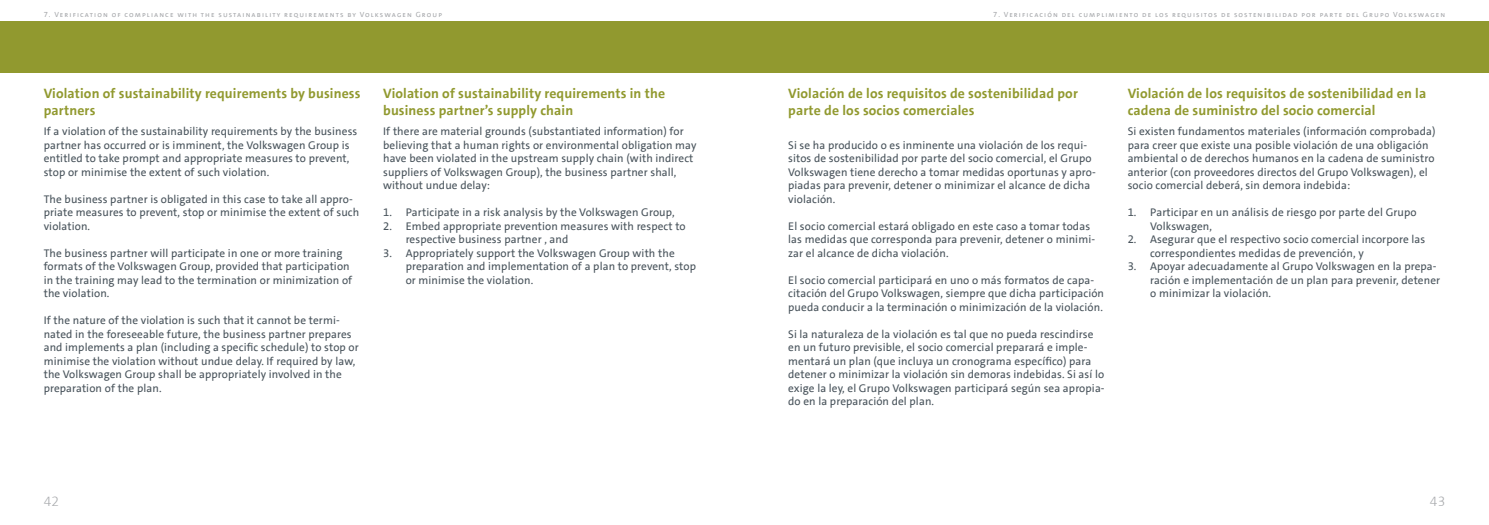
<style>
.page{position:relative;width:1489px;height:525px;background:#fff}
.page>*{position:absolute;margin:0;border:0;box-sizing:border-box;transform-origin:0 0}
.t1{font:700 13.75px/17.5px "VWAG The Sans";letter-spacing:.01em;color:#91992f}
.t2{font:300 13.75px "VWAG The Sans";color:#a7a9ac}
.t3{font:11.25px/13.5px "VWAG The Sans";letter-spacing:.01em;color:#48535b}
.t4{font:7.5px "VWAG The Sans";letter-spacing:.15em;color:#a7a9ac}
</style>
<div class="page">
<div style="left:0;top:22px;width:1488px;height:51px;background:#91992f"></div>
<p class="t4" style="left:44px;top:10px;width:400px">7. Verification of compliance with the sustainability requirements by Volkswagen Group</p>
<p class="t4" style="left:993px;top:10px;width:453px">7. Verificación del cumplimiento de los requisitos de sostenibilidad por parte del Grupo Volkswagen</p>
<p class="t1" style="left:44px;top:84px;width:318px">Violation of sustainability requirements by business partners</p>
<p class="t3" style="left:44px;top:125px;width:315px">If a violation of the sustainability requirements by the business partner has occurred or is imminent, the Volkswagen Group is entitled to take prompt and appropriate measures to prevent, stop or minimise the extent of such violation.</p>
<p class="t3" style="left:44px;top:192px;width:317px">The business partner is obligated in this case to take all appro&shy;priate measures to prevent, stop or minimise the extent of such violation.</p>
<p class="t3" style="left:44px;top:246px;width:310px">The business partner will participate in one or more training formats of the Volkswagen Group, provided that participation in the training may lead to the termination or minimization of the violation.</p>
<p class="t3" style="left:44px;top:314px;width:316px">If the nature of the violation is such that it cannot be termi&shy;nated in the foreseeable future, the business partner prepares and implements a plan (including a specific schedule) to stop or minimise the violation without undue delay. If required by law, the Volkswagen Group shall be appropriately involved in the preparation of the plan.</p>
<p class="t1" style="left:383px;top:84px;width:283px">Violation of sustainability requirements in the business partner’s supply chain</p>
<p class="t3" style="left:383px;top:125px;width:315px">If there are material grounds (substantiated information) for believing that a human rights or environmental obligation may have been violated in the upstream supply chain (with indirect suppliers of Volkswagen Group), the business partner shall, without undue delay:</p>
<p class="t3" style="left:383px;top:206px;width:293px">1. Participate in a risk analysis by the Volkswagen Group,</p>
<p class="t3" style="left:405px;top:219px;width:281px;text-indent:-22px">2. Embed appropriate prevention measures with respect to respective business partner , and</p>
<p class="t3" style="left:405px;top:246px;width:292px;text-indent:-22px">3. Appropriately support the Volkswagen Group with the preparation and implementation of a plan to prevent, stop or minimise the violation.</p>
<p class="t2" style="left:44px;top:495px;width:17px">42</p>
<p class="t1" style="left:788px;top:84px;width:291px">Violación de los requisitos de sostenibilidad por parte de los socios comerciales</p>
<p class="t3" style="left:788px;top:138px;width:309px">Si se ha producido o es inminente una violación de los requi&shy;sitos de sostenibilidad por parte del socio comercial, el Grupo Volkswagen tiene derecho a tomar medidas oportunas y apro&shy;piadas para prevenir, detener o minimizar el alcance de dicha violación.</p>
<p class="t3" style="left:788px;top:219px;width:308px">El socio comercial estará obligado en este caso a tomar todas las medidas que corresponda para prevenir, detener o minimi&shy;zar el alcance de dicha violación.</p>
<p class="t3" style="left:788px;top:273px;width:317px">El socio comercial participará en uno o más formatos de capa&shy;citación del Grupo Volkswagen, siempre que dicha participación pueda conducir a la terminación o minimización de la violación.</p>
<p class="t3" style="left:788px;top:327px;width:318px">Si la naturaleza de la violación es tal que no pueda rescindirse en un futuro previsible, el socio comercial preparará e imple&shy;mentará un plan (que incluya un cronograma específico) para detener o minimizar la violación sin demoras indebidas. Si así lo exige la ley, el Grupo Volkswagen participará según sea apropia&shy;do en la preparación del plan.</p>
<p class="t1" style="left:1127px;top:84px;width:300px">Violación de los requisitos de sostenibilidad en la cadena de suministro del socio comercial</p>
<p class="t3" style="left:1127px;top:125px;width:309px">Si existen fundamentos materiales (información comprobada) para creer que existe una posible violación de una obligación ambiental o de derechos humanos en la cadena de suministro anterior (con proveedores directos del Grupo Volkswagen), el socio comercial deberá, sin demora indebida:</p>
<p class="t3" style="left:1150px;top:206px;width:268px;text-indent:-22px">1. Participar en un análisis de riesgo por parte del Grupo<br>Volkswagen,</p>
<p class="t3" style="left:1150px;top:233px;width:276px;text-indent:-22px">2. Asegurar que el respectivo socio comercial incorpore las correspondientes medidas de prevención, y</p>
<p class="t3" style="left:1150px;top:260px;width:291px;text-indent:-22px">3. Apoyar adecuadamente al Grupo Volkswagen en la prepa&shy;ración e implementación de un plan para prevenir, detener o minimizar la violación.</p>
<p class="t2" style="left:1429px;top:495px;width:17px">43</p>
</div>
